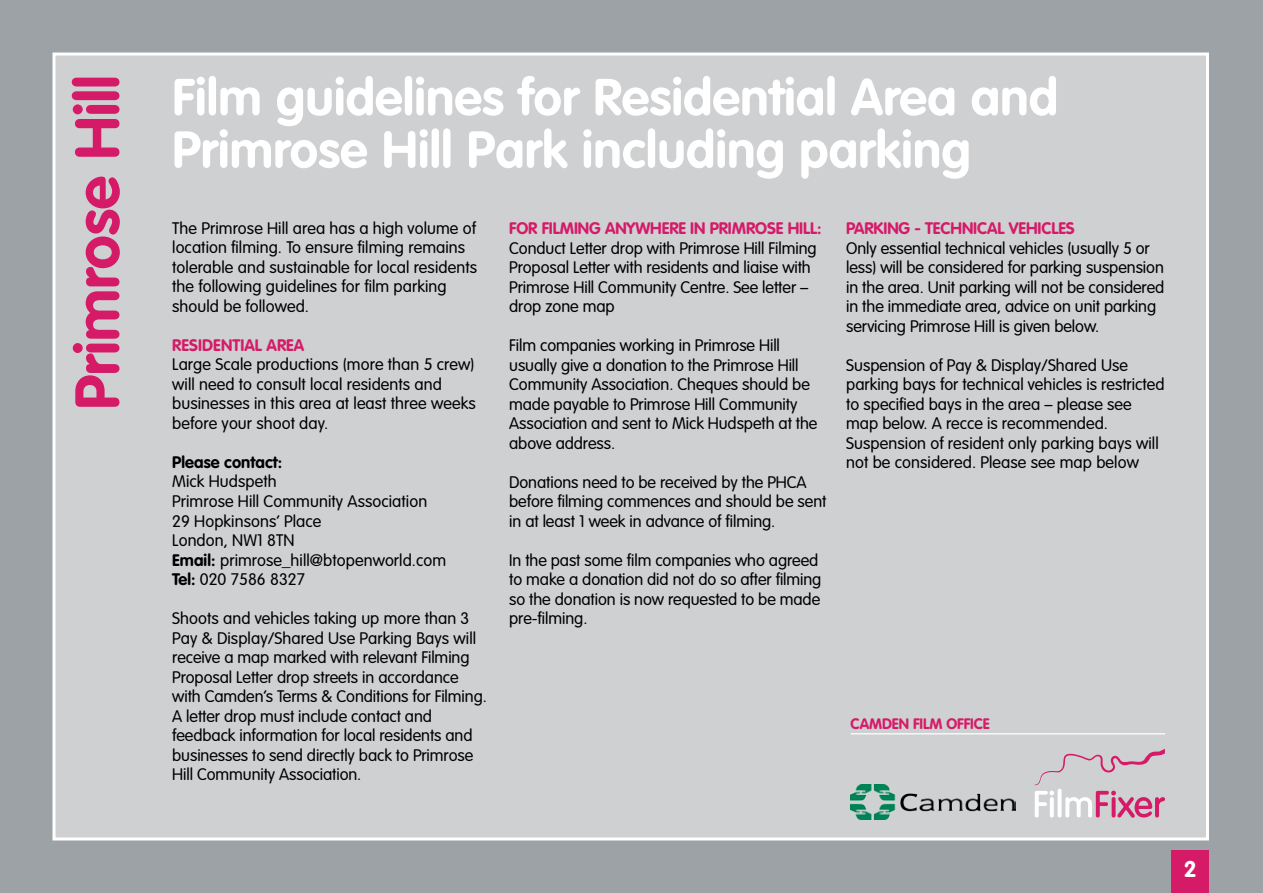
<style>
.page{position:relative;width:1263px;height:893px;background:#9da2a7}
.page>*{position:absolute;margin:0;border:0;box-sizing:border-box;transform-origin:0 0}
.t1{font:700 61.5px "VAG Rounded";color:#d51a68}
.t2{font:700 51px/52.5px "VAG Rounded";letter-spacing:.005em;color:#fff}
.t3{font:700 22.5px "VAG Rounded";color:#fff}
.t4{font:300 16.5px/19.5px "VAG Rounded";letter-spacing:-.005em;color:#000}
.t5{font:700 16.5px "VAG Rounded";letter-spacing:-.005em;color:#d51a68}
.t6{font:700 16.5px "VAG Rounded";letter-spacing:.005em;color:#000}
.t7{font:700 15px "VAG Rounded";letter-spacing:-.005em;color:#d51a68}
.s1{font-weight:700}
</style>
<div class="page">
<div style="left:52px;top:52px;width:1157px;height:788px;background:#cfd0d2;border:3px solid #fff"></div>
<svg style="left:1035px;top:749px;width:130px;height:69px"></svg>
<img style="left:850px;top:784px;width:165px;height:36px">
<hr style="left:850px;top:733px;width:315px;height:1px;background:#fff">
<div style="left:1171px;top:850px;width:38px;height:43px;background:#d51a68"></div>
<h1 class="t1" style="left:61px;top:410px;width:336px;rotate:-90deg">Primrose Hill</h1>
<h2 class="t2" style="left:172px;top:71px;width:887px">Film guidelines for Residential Area and<br>Primrose Hill Park including parking</h2>
<p class="t4" style="left:172px;top:218px;width:306px">The Primrose Hill area has a high volume of location filming. To ensure filming remains tolerable and sustainable for local residents the following guidelines for film parking should be followed.</p>
<p class="t5" style="left:172px;top:335px;width:134px">RESIDENTIAL AREA</p>
<p class="t4" style="left:172px;top:355px;width:305px">Large Scale productions (more than 5 crew) will need to consult local residents and businesses in this area at least three weeks before your shoot day.</p>
<p class="t6" style="left:172px;top:452px;width:111px">Please contact:</p>
<p class="t4" style="left:172px;top:472px;width:276px">Mick Hudspeth<br>Primrose Hill Community Association<br>29 Hopkinsons’ Place<br>London, NW1 8TN<br><span class="s1">Email:</span> primrose_hill@btopenworld.com<br><span class="s1">Tel:</span> 020 7586 8327</p>
<p class="t4" style="left:172px;top:608px;width:316px">Shoots and vehicles taking up more than 3<br>Pay &amp; Display/Shared Use Parking Bays will receive a map marked with relevant Filming Proposal Letter drop streets in accordance with Camden’s Terms &amp; Conditions for Filming.<br>A letter drop must include contact and feedback information for local residents and businesses to send directly back to Primrose Hill Community Association.</p>
<p class="t5" style="left:509px;top:219px;width:314px">FOR FILMING ANYWHERE IN PRIMROSE HILL:</p>
<p class="t4" style="left:509px;top:238px;width:309px">Conduct Letter drop with Primrose Hill Filming Proposal Letter with residents and liaise with Primrose Hill Community Centre. See letter – drop zone map</p>
<p class="t4" style="left:509px;top:335px;width:310px">Film companies working in Primrose Hill usually give a donation to the Primrose Hill Community Association. Cheques should be made payable to Primrose Hill Community Association and sent to Mick Hudspeth at the above address.</p>
<p class="t4" style="left:509px;top:472px;width:319px">Donations need to be received by the PHCA before filming commences and should be sent in at least 1 week in advance of filming.</p>
<p class="t4" style="left:509px;top:550px;width:314px">In the past some film companies who agreed to make a donation did not do so after filming so the donation is now requested to be made pre-filming.</p>
<p class="t5" style="left:846px;top:219px;width:230px">PARKING - TECHNICAL VEHICLES</p>
<p class="t4" style="left:846px;top:238px;width:320px">Only essential technical vehicles (usually 5 or less) will be considered for parking suspension in the area. Unit parking will not be considered in the immediate area, advice on unit parking servicing Primrose Hill is given below.</p>
<p class="t4" style="left:846px;top:355px;width:320px">Suspension of Pay &amp; Display/Shared Use parking bays for technical vehicles is restricted to specified bays in the area – please see map below. A recce is recommended.<br>Suspension of resident only parking bays will not be considered. Please see map below</p>
<p class="t7" style="left:850px;top:715px;width:141px">CAMDEN FILM OFFICE</p>
<h3 class="t3" style="left:1184px;top:855px;width:14px">2</h3>
</div>
